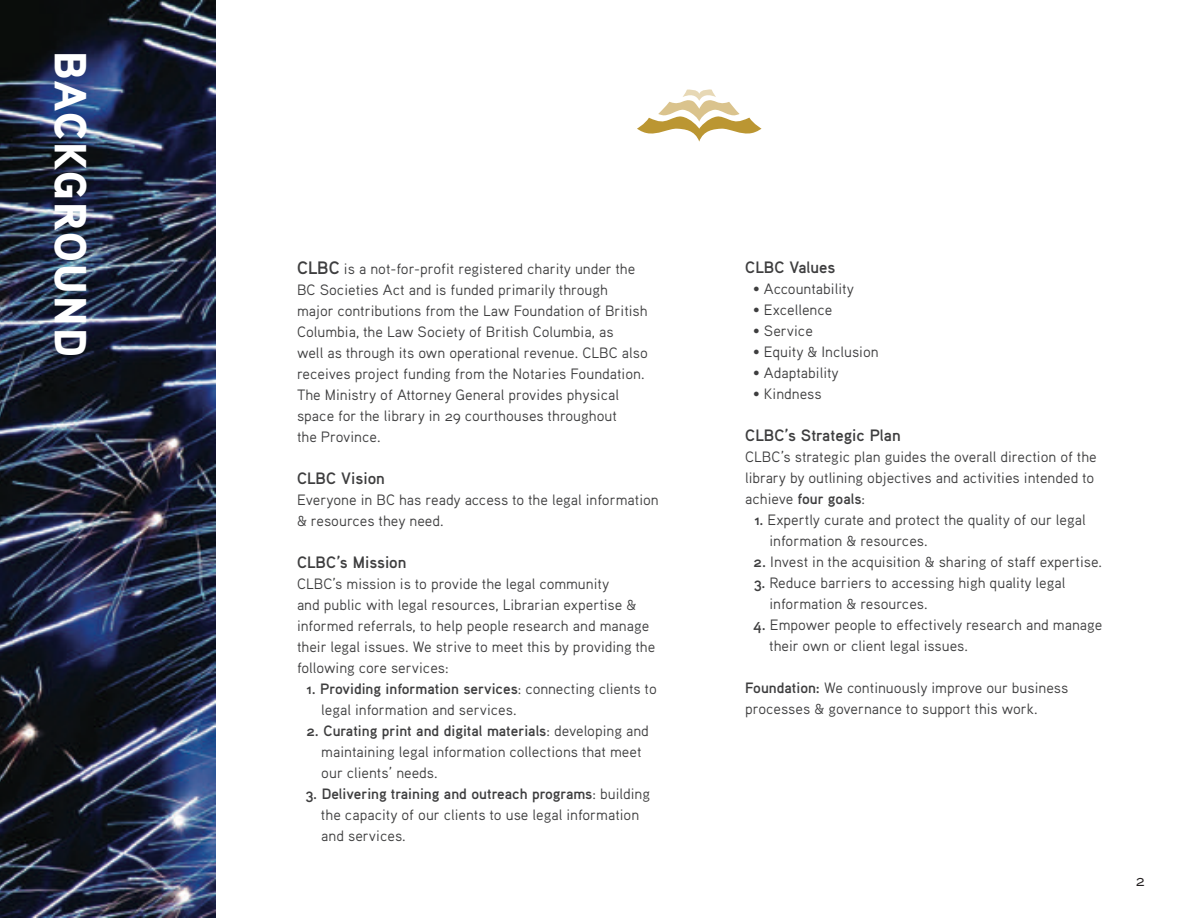
<style>
.page{position:relative;width:1188px;height:918px;background:#fff}
.page>*{position:absolute;margin:0;border:0;box-sizing:border-box;transform-origin:0 0}
.t1{font:900 45px "Aaux Pro";letter-spacing:.05em;color:#fff}
.t2{font:16.5px "Aaux Pro Bold OSF";color:#3e3e3f}
.t3{font:16.5px "Aaux Pro Regular OSF";color:#231f20}
.t4{font:15px/21px "Aaux Pro Regular OSF";color:#3e3e3f}
.t5{font:15px "Aaux Pro Bold OSF";color:#3e3e3f}
.s1{font-family:"Aaux Pro Bold OSF";font-size:18px}
.s2{font-family:"Aaux Pro Regular OSF"}
.s3{font-family:"Aaux Pro Bold OSF"}
</style>
<div class="page">
<img style="left:0;top:0;width:216px;height:918px">
<svg style="left:637px;top:89px;width:125px;height:53px"></svg>
<h1 class="t1" style="left:99px;top:51px;width:307px;rotate:90deg">BACKGROUND</h1>
<p class="t4" style="left:297px;top:258px;width:352px"><span class="s1">CLBC</span> is a not-for-profit registered charity under the BC Societies Act and is funded primarily through major contributions from the Law Foundation of British Columbia, the Law Society of British Columbia, as<br>well as through its own operational revenue. CLBC also receives project funding from the Notaries Foundation.<br>The Ministry of Attorney General provides physical space for the library in 29 courthouses throughout<br>the Province.</p>
<p class="t2" style="left:297px;top:468px;width:89px">CLBC Vision</p>
<p class="t4" style="left:297px;top:489px;width:363px">Everyone in BC has ready access to the legal information &amp; resources they need.</p>
<p class="t2" style="left:297px;top:552px;width:111px">CLBC’s Mission</p>
<p class="t4" style="left:297px;top:573px;width:360px">CLBC’s mission is to provide the legal community<br>and public with legal resources, Librarian expertise &amp; informed referrals, to help people research and manage their legal issues. We strive to meet this by providing the following core services:</p>
<p class="t5" style="left:306px;top:679px;width:352px">1. Providing information services<span class="s2">: connecting clients to</span></p>
<p class="t4" style="left:321px;top:699px;width:197px">legal information and services.</p>
<p class="t5" style="left:306px;top:721px;width:344px">2. Curating print and digital materials<span class="s2">: developing and</span></p>
<p class="t4" style="left:321px;top:741px;width:322px">maintaining legal information collections that meet our clients’ needs.</p>
<p class="t5" style="left:306px;top:784px;width:346px">3. Delivering training and outreach programs<span class="s2">: building</span></p>
<p class="t4" style="left:321px;top:804px;width:320px">the capacity of our clients to use legal information and services.</p>
<p class="t2" style="left:745px;top:256px;width:92px">CLBC Values</p>
<p class="t4" style="left:753px;top:278px;width:102px">• Accountability</p>
<p class="t4" style="left:753px;top:299px;width:81px">• Excellence</p>
<p class="t4" style="left:753px;top:320px;width:61px">• Service</p>
<p class="t4" style="left:753px;top:341px;width:127px">• Equity &amp; Inclusion</p>
<p class="t4" style="left:753px;top:362px;width:87px">• Adaptability</p>
<p class="t4" style="left:753px;top:383px;width:70px">• Kindness</p>
<p class="t2" style="left:745px;top:424px;width:157px">CLBC’s Strategic Plan</p>
<p class="t4" style="left:745px;top:446px;width:353px">CLBC’s strategic plan guides the overall direction of the library by outlining objectives and activities intended to</p>
<p class="t5" style="left:745px;top:489px;width:121px"><span class="s2">achieve</span> four goals<span class="s2">:</span></p>
<p class="t4" style="left:770px;top:509px;width:318px;text-indent:-16px"><span class="s3">1.</span> Expertly curate and protect the quality of our legal information &amp; resources.</p>
<p class="t4" style="left:753px;top:551px;width:350px"><span class="s3">2.</span> Invest in the acquisition &amp; sharing of staff expertise.</p>
<p class="t4" style="left:770px;top:572px;width:297px;text-indent:-16px"><span class="s3">3.</span> Reduce barriers to accessing high quality legal information &amp; resources.</p>
<p class="t4" style="left:769px;top:614px;width:335px;text-indent:-16px"><span class="s3">4.</span> Empower people to effectively research and manage their own or client legal issues.</p>
<p class="t4" style="left:745px;top:677px;width:325px"><span class="s3">Foundation:</span> We continuously improve our business processes &amp; governance to support this work.</p>
<p class="t3" style="left:1135px;top:870px;width:11px">2</p>
</div>
